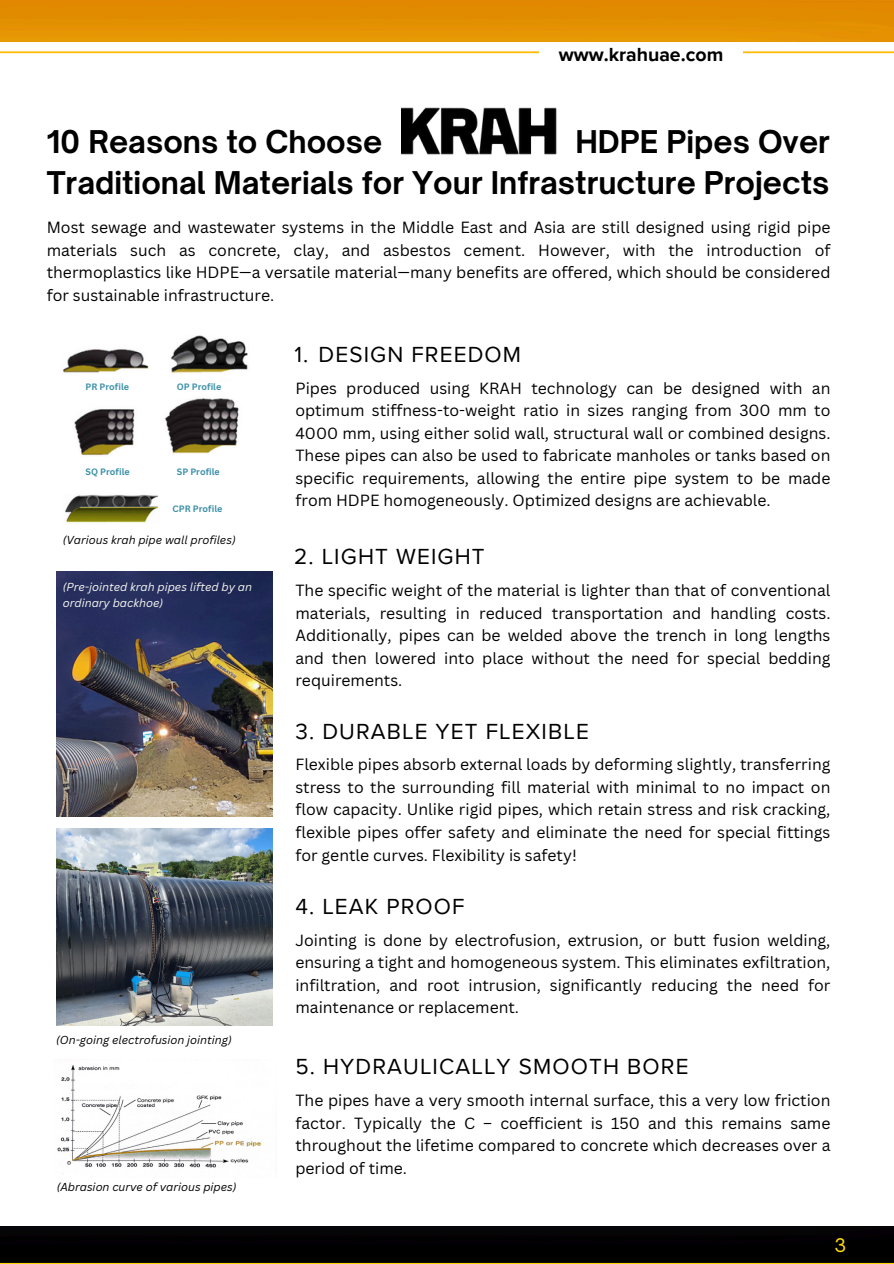
<style>
.page{position:relative;width:894px;height:1264px;background:#fff}
.page>*{position:absolute;margin:0;border:0;box-sizing:border-box;transform-origin:0 0}
.t1{font:700 30px/41.7px "Open Sauce One";color:#000;text-align:right}
.t2{font:22.5px "Proxima Nova";letter-spacing:.05em;color:#000}
.t3{font:700 19.5px "Proxima Nova";color:#000}
.t4{font:18px "Open Sauce One";color:#fede08}
.t5{font:15.75px/22.5px "Canva Sans";color:#000;text-align:justify}
.t6{font:italic 11.25px "Canva Sans";color:#000}
.t7{font:italic 11.25px/15.9px "Canva Sans";color:#f9f9f4}
.t8{font:700 9px "Canva Sans";color:#3c90a9}
</style>
<div class="page">
<img style="left:0;top:50px;width:893px;height:4px">
<img style="left:0;top:1262px;width:893px;height:1px">
<div style="left:539px;top:46px;width:203px;height:43px;background:#fff"></div>
<img style="left:0;top:0;width:893px;height:42px">
<img style="left:0;top:1226px;width:893px;height:36px">
<img style="left:402px;top:107px;width:155px;height:48px">
<img style="left:74px;top:398px;width:165px;height:58px">
<img style="left:65px;top:494px;width:94px;height:30px">
<img style="left:63px;top:335px;width:185px;height:38px">
<img style="left:57px;top:571px;width:216px;height:245px">
<img style="left:56px;top:828px;width:216px;height:197px">
<img style="left:57px;top:1065px;width:204px;height:109px">
<p class="t3" style="left:558px;top:43px;width:166px">www.krahuae.com</p>
<h4 class="t1" style="left:47px;top:120px;width:784px">HDPE Pipes Over<br>Traditional Materials for Your Infrastructure Projects</h4>
<p class="t5" style="left:47px;top:216px;width:785px">Most sewage and wastewater systems in the Middle East and Asia are still designed using rigid pipe materials such as concrete, clay, and asbestos cement. However, with the introduction of thermoplastics like HDPE—a versatile material—many benefits are offered, which should be considered for sustainable infrastructure.</p>
<h4 class="t1" style="left:47px;top:120px;width:337px">10 Reasons to Choose</h4>
<p class="t8" style="left:86px;top:380px;width:45px">PR Profile</p>
<p class="t8" style="left:177px;top:380px;width:46px">OP Profile</p>
<p class="t8" style="left:86px;top:466px;width:46px">SQ Profile</p>
<p class="t8" style="left:177px;top:466px;width:44px">SP Profile</p>
<p class="t8" style="left:173px;top:503px;width:51px">CPR Profile</p>
<p class="t6" style="left:63px;top:532px;width:174px">(Various krah pipe wall profiles)</p>
<h5 class="t7" style="left:63px;top:578px;width:191px">(Pre-jointed krah pipes lifted by an ordinary backhoe)</h5>
<h2 class="t6" style="left:56px;top:1031px;width:177px">(On-going electrofusion jointing)</h2>
<p class="t6" style="left:57px;top:1179px;width:181px">(Abrasion curve of various pipes)</p>
<h5 class="t2" style="left:294px;top:341px;width:228px">1. DESIGN FREEDOM</h5>
<h1 class="t5" style="left:295px;top:376px;width:536px">Pipes produced using KRAH technology can be designed with an optimum stiffness-to-weight ratio in sizes ranging from 300 mm to 4000 mm, using either solid wall, structural wall or combined designs.<br>These pipes can also be used to fabricate manholes or tanks based on specific requirements, allowing the entire pipe system to be made from HDPE homogeneously. Optimized designs are achievable.</h1>
<p class="t2" style="left:294px;top:543px;width:192px">2. LIGHT WEIGHT</p>
<p class="t5" style="left:295px;top:578px;width:536px">The specific weight of the material is lighter than that of conventional materials, resulting in reduced transportation and handling costs.<br>Additionally, pipes can be welded above the trench in long lengths and then lowered into place without the need for special bedding requirements.</p>
<p class="t2" style="left:295px;top:718px;width:295px">3. DURABLE YET FLEXIBLE</p>
<h5 class="t5" style="left:295px;top:753px;width:536px">Flexible pipes absorb external loads by deforming slightly, transferring stress to the surrounding fill material with minimal to no impact on flow capacity. Unlike rigid pipes, which retain stress and risk cracking, flexible pipes offer safety and eliminate the need for special fittings for gentle curves. Flexibility is safety!</h5>
<h6 class="t2" style="left:295px;top:893px;width:171px">4. LEAK PROOF</h6>
<h2 class="t5" style="left:295px;top:928px;width:536px">Jointing is done by electrofusion, extrusion, or butt fusion welding, ensuring a tight and homogeneous system. This eliminates exfiltration, infiltration, and root intrusion, significantly reducing the need for maintenance or replacement.</h2>
<p class="t2" style="left:295px;top:1053px;width:394px">5. HYDRAULICALLY SMOOTH BORE</p>
<h6 class="t5" style="left:295px;top:1088px;width:536px">The pipes have a very smooth internal surface, this a very low friction factor. Typically the C – coefficient is 150 and this remains same throughout the lifetime compared to concrete which decreases over a period of time.</h6>
<p class="t4" style="left:834px;top:1233px;width:13px">3</p>
</div>
